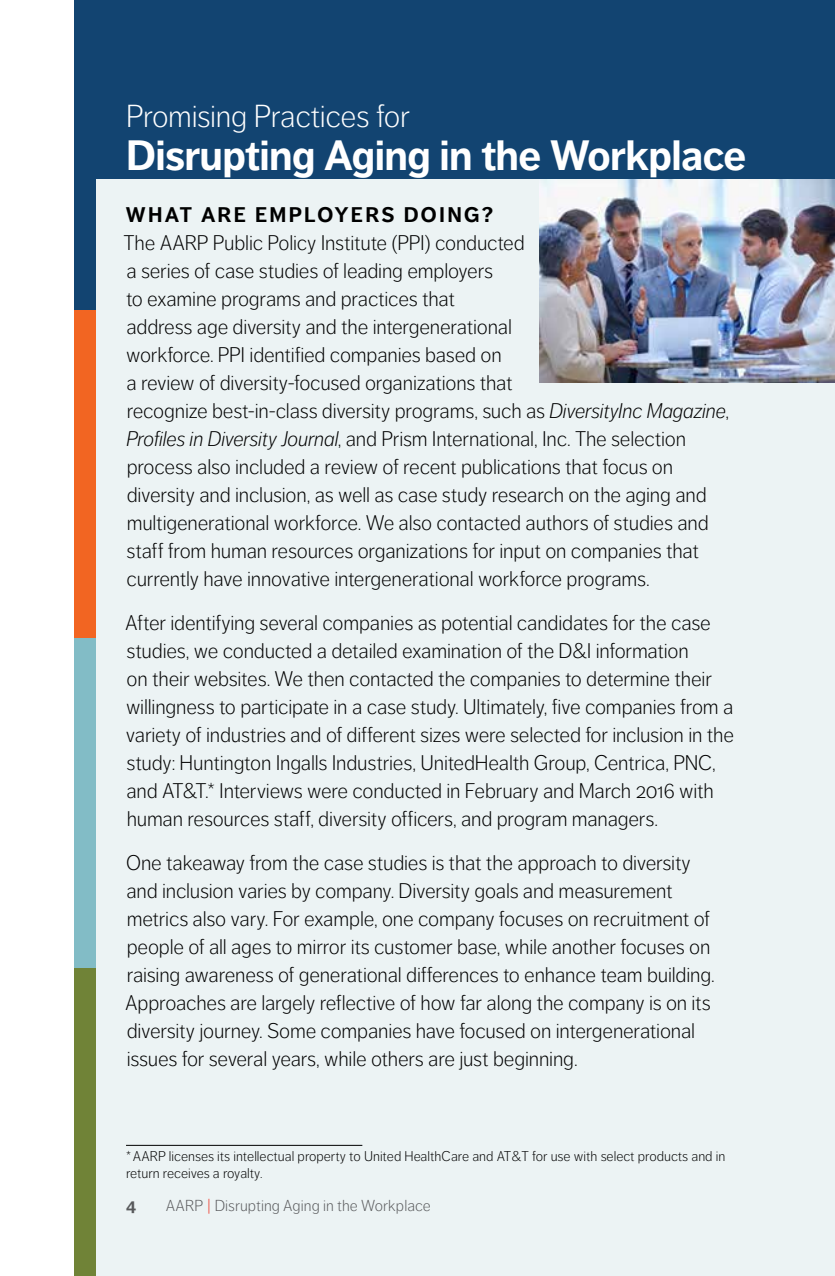
<style>
.page{position:relative;width:835px;height:1276px;background:#fff}
.page>*{position:absolute;margin:0;border:0;box-sizing:border-box;transform-origin:0 0}
.t1{font:700 42px "Dagny OT";letter-spacing:-.015em;color:#fff}
.t2{font:300 31.5px "Dagny OT";letter-spacing:-.015em;color:#fff}
.t3{font:300 21px/28px "Dagny OT";letter-spacing:-.01em;color:#000}
.t4{font:700 21px "Dagny OT";letter-spacing:.105em;color:#000}
.t5{font:700 17.5px "Dagny OT";color:#58595b}
.t6{font:300 15.75px "Dagny OT";letter-spacing:.005em;color:#58595b}
.t7{font:300 14px/16.8px "Dagny OT";color:#000}
.s1{font-style:italic}
.s2{color:#ef3829}
</style>
<div class="page">
<div style="left:89px;top:0;width:746px;height:1276px;background:#ecf3f4"></div>
<div style="left:74px;top:961px;width:21px;height:315px;background:#708337"></div>
<div style="left:74px;top:0;width:21px;height:312px;background:#124471"></div>
<div style="left:74px;top:311px;width:21px;height:327px;background:#f26522"></div>
<div style="left:74px;top:638px;width:21px;height:330px;background:#82bcc6"></div>
<hr style="left:126px;top:1145px;width:236px;height:1px;background:#000">
<img style="left:539px;top:179px;width:296px;height:203px">
<div style="left:94px;top:0;width:741px;height:179px;background:#124471"></div>
<h2 class="t2" style="left:126px;top:99px;width:285px">Promising Practices for</h2>
<h1 class="t1" style="left:126px;top:131px;width:622px">Disrupting Aging in the Workplace</h1>
<p class="t4" style="left:126px;top:202px;width:369px">WHAT ARE EMPLOYERS DOING?</p>
<p class="t3" style="left:124px;top:229px;width:607px">The AARP Public Policy Institute (PPI) conducted<br>a series of case studies of leading employers<br>to examine programs and practices that<br>address age diversity and the intergenerational<br>workforce. PPI identified companies based on<br>a review of diversity-focused organizations that<br>recognize best-in-class diversity programs, such as <span class="s1">DiversityInc Magazine</span>, <span class="s1">Profiles in Diversity Journal</span>, and Prism International, Inc. The selection process also included a review of recent publications that focus on diversity and inclusion, as well as case study research on the aging and multigenerational workforce. We also contacted authors of studies and staff from human resources organizations for input on companies that currently have innovative intergenerational workforce programs.</p>
<p class="t3" style="left:125px;top:609px;width:610px">After identifying several companies as potential candidates for the case studies, we conducted a detailed examination of the D&amp;I information<br>on their websites. We then contacted the companies to determine their willingness to participate in a case study. Ultimately, five companies from a variety of industries and of different sizes were selected for inclusion in the study: Huntington Ingalls Industries, UnitedHealth Group, Centrica, PNC, and AT&amp;T.* Interviews were conducted in February and March 2016 with human resources staff, diversity officers, and program managers.</p>
<p class="t3" style="left:125px;top:849px;width:591px">One takeaway from the case studies is that the approach to diversity and inclusion varies by company. Diversity goals and measurement metrics also vary. For example, one company focuses on recruitment of people of all ages to mirror its customer base, while another focuses on raising awareness of generational differences to enhance team building.<br>Approaches are largely reflective of how far along the company is on its diversity journey. Some companies have focused on intergenerational issues for several years, while others are just beginning.</p>
<p class="t7" style="left:126px;top:1148px;width:601px">*AARP licenses its intellectual property to United HealthCare and AT&amp;T for use with select products and in return receives a royalty.</p>
<p class="t6" style="left:166px;top:1197px;width:263px">AARP<span class="s2">||</span>Disrupting Aging in the Workplace</p>
<p class="t5" style="left:126px;top:1195px;width:11px">4</p>
<p class="t6" style="left:162px;top:1197px;width:39px">AARP</p>
<p class="t6" style="left:215px;top:1197px;width:218px">Disrupting Aging in the Workplace</p>
</div>
